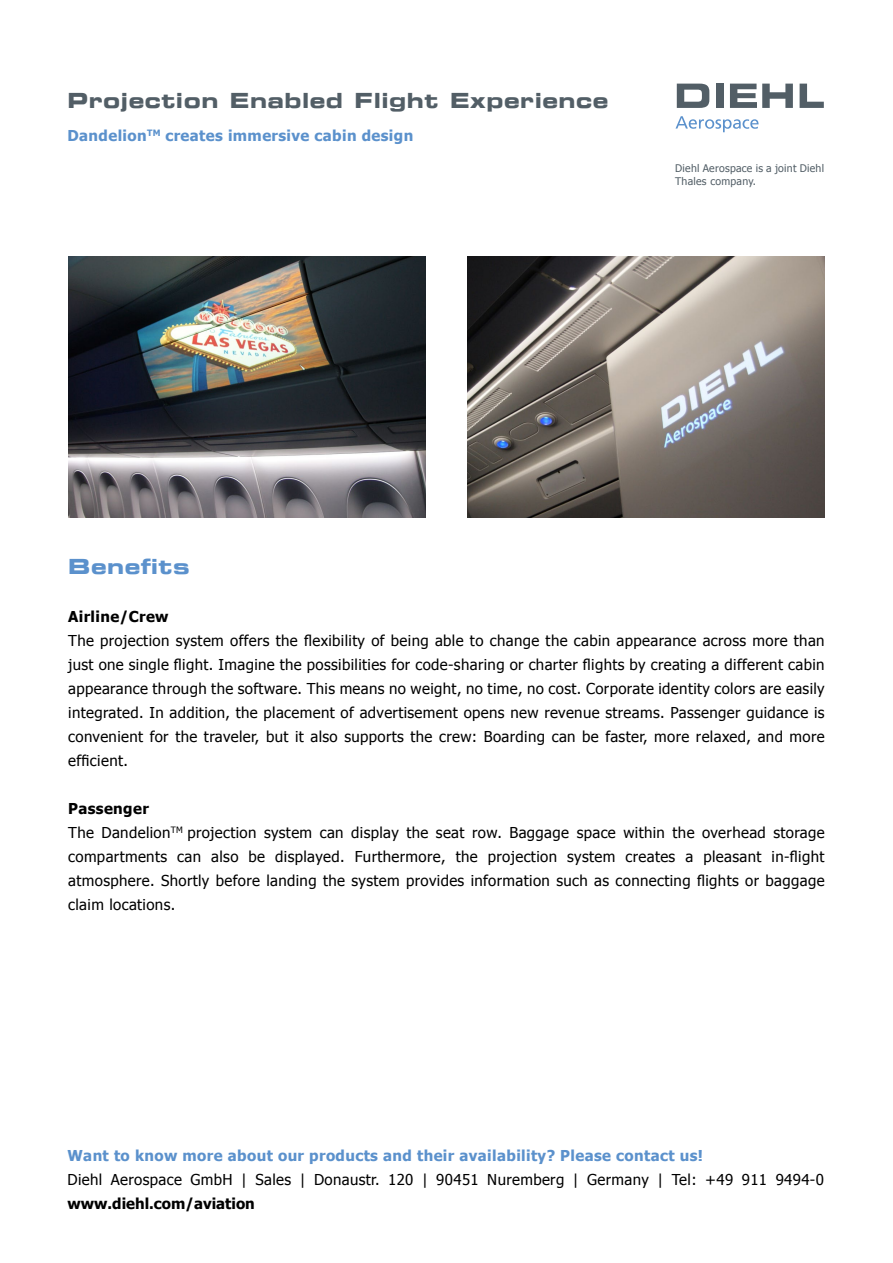
<style>
.page{position:relative;width:893px;height:1263px;background:#fff}
.page>*{position:absolute;margin:0;border:0;box-sizing:border-box;transform-origin:0 0}
.t1{font:21px "Eurostile Bold Extended Two";letter-spacing:.025em;color:#525e66}
.t2{font:21px "Eurostile Bold Extended Two";letter-spacing:.025em;color:#5b91cc}
.t3{font:15px/24px "Tahoma";letter-spacing:.025em;color:#000}
.t4{font:700 15px "Tahoma";letter-spacing:.025em;color:#5b91cc}
.t5{font:700 15px "Tahoma";letter-spacing:.025em;color:#000}
.t6{font:10.5px/12.6px "Tahoma";letter-spacing:.025em;color:#525e66}
.s1{font-weight:700}
</style>
<div class="page">
<img style="left:468px;top:257px;width:356px;height:260px">
<img style="left:69px;top:257px;width:356px;height:260px">
<svg style="left:677px;top:84px;width:32px;height:24px"></svg>
<div style="left:716px;top:84px;width:7px;height:24px;background:#525e66"></div>
<svg style="left:730px;top:84px;width:63px;height:24px"></svg>
<svg style="left:800px;top:84px;width:24px;height:24px"></svg>
<svg style="left:675px;top:116px;width:84px;height:16px"></svg>
<p class="t1" style="left:68px;top:86px;width:542px">Projection Enabled Flight Experience</p>
<p class="t4" style="left:68px;top:125px;width:347px">Dandelion<sup>TM</sup> creates immersive cabin design</p>
<p class="t6" style="left:675px;top:162px;width:150px">Diehl Aerospace is a joint Diehl<br>Thales company.</p>
<h1 class="t2" style="left:68px;top:552px;width:123px">Benefits</h1>
<p class="t5" style="left:68px;top:606px;width:102px">Airline/Crew</p>
<p class="t3" style="left:68px;top:628px;width:758px;text-align:justify">The projection system offers the flexibility of being able to change the cabin appearance across more than just one single flight. Imagine the possibilities for code-sharing or charter flights by creating a different cabin appearance through the software. This means no weight, no time, no cost. Corporate identity colors are easily integrated. In addition, the placement of advertisement opens new revenue streams. Passenger guidance is convenient for the traveler, but it also supports the crew: Boarding can be faster, more relaxed, and more efficient.</p>
<p class="t3" style="left:68px;top:796px;width:758px"><span class="s1">Passenger<br></span>The Dandelion<sup>TM</sup> projection system can display the seat row. Baggage space within the overhead storage compartments can also be displayed. Furthermore, the projection system creates a pleasant in-flight atmosphere. Shortly before landing the system provides information such as connecting flights or baggage claim locations.</p>
<p class="t4" style="left:68px;top:1145px;width:637px">Want to know more about our products and their availability? Please contact us!</p>
<p class="t3" style="left:68px;top:1167px;width:758px">Diehl Aerospace GmbH | Sales | Donaustr. 120 | 90451 Nuremberg | Germany | Tel: +49 911 9494-0 <span class="s1">www.diehl.com/aviation</span></p>
</div>
